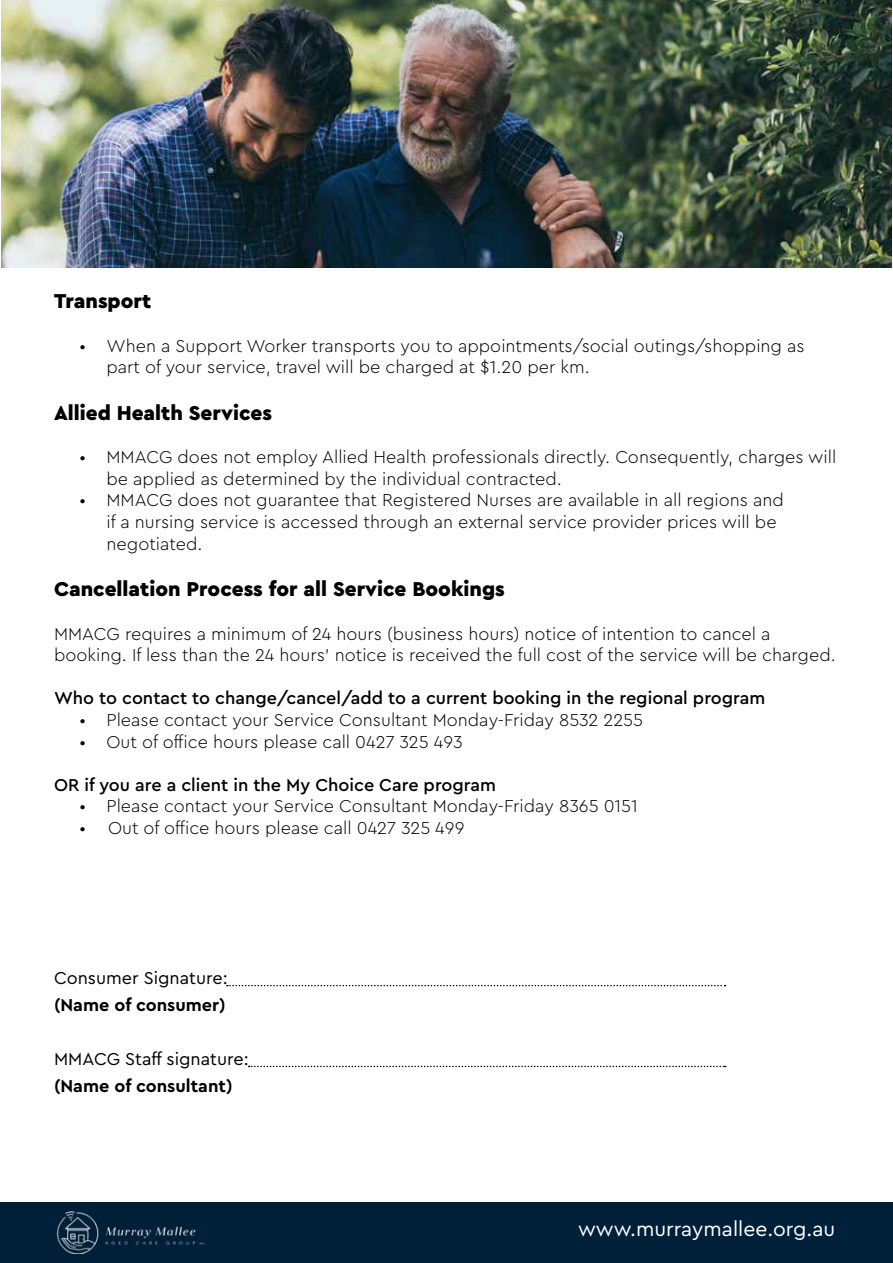
<style>
.page{position:relative;width:893px;height:1263px;background:#fff}
.page>*{position:absolute;margin:0;border:0;box-sizing:border-box;transform-origin:0 0}
.t1{font:900 21px "Cera Pro";color:#000}
.t2{font:21px "Cera Pro";color:#fff}
.t3{font:300 18px/21.6px "Cera Pro";color:#000}
.t4{font:500 18px "Cera Pro";color:#000}
.t5{font:18px "Cera Pro";color:#000}
.t6{font:700 18px "Cera Pro";color:#000}
</style>
<div class="page">
<img style="left:2px;top:0;width:889px;height:267px">
<svg style="left:227px;top:985px;width:498px;height:1px"></svg>
<svg style="left:249px;top:1066px;width:477px;height:1px"></svg>
<div style="left:0;top:1202px;width:893px;height:61px;background:#001f38"></div>
<img style="left:56px;top:1211px;width:149px;height:43px">
<p class="t1" style="left:54px;top:287px;width:99px">Transport</p>
<p class="t3" style="left:106px;top:334px;width:700px;text-indent:-27px">• When a Support Worker transports you to appointments/social outings/shopping as part of your service, travel will be charged at $1.20 per km.</p>
<p class="t1" style="left:54px;top:399px;width:219px">Allied Health Services</p>
<p class="t3" style="left:106px;top:446px;width:731px;text-indent:-27px">• MMACG does not employ Allied Health professionals directly. Consequently, charges will be applied as determined by the individual contracted.</p>
<p class="t3" style="left:106px;top:489px;width:679px;text-indent:-27px">• MMACG does not guarantee that Registered Nurses are available in all regions and if a nursing service is accessed through an external service provider prices will be negotiated.</p>
<p class="t1" style="left:54px;top:575px;width:452px">Cancellation Process for all Service Bookings</p>
<p class="t3" style="left:54px;top:622px;width:783px">MMACG requires a minimum of 24 hours (business hours) notice of intention to cancel a booking. If less than the 24 hours’ notice is received the full cost of the service will be charged.</p>
<p class="t4" style="left:54px;top:686px;width:713px">Who to contact to change/cancel/add to a current booking in the regional program</p>
<p class="t3" style="left:80px;top:708px;width:565px">• Please contact your Service Consultant Monday-Friday 8532 2255</p>
<p class="t3" style="left:80px;top:730px;width:385px">• Out of office hours please call 0427 325 493</p>
<p class="t4" style="left:54px;top:773px;width:444px">OR if you are a client in the My Choice Care program</p>
<p class="t3" style="left:80px;top:795px;width:560px">• Please contact your Service Consultant Monday-Friday 8365 0151</p>
<p class="t3" style="left:80px;top:816px;width:386px">• Out of office hours please call 0427 325 499</p>
<p class="t5" style="left:54px;top:966px;width:175px">Consumer Signature:</p>
<p class="t6" style="left:54px;top:993px;width:173px">(Name of consumer)</p>
<p class="t5" style="left:54px;top:1047px;width:196px">MMACG Staff signature:</p>
<p class="t6" style="left:54px;top:1074px;width:180px">(Name of consultant)</p>
<p class="t2" style="left:578px;top:1215px;width:259px">www.murraymallee.org.au</p>
</div>
